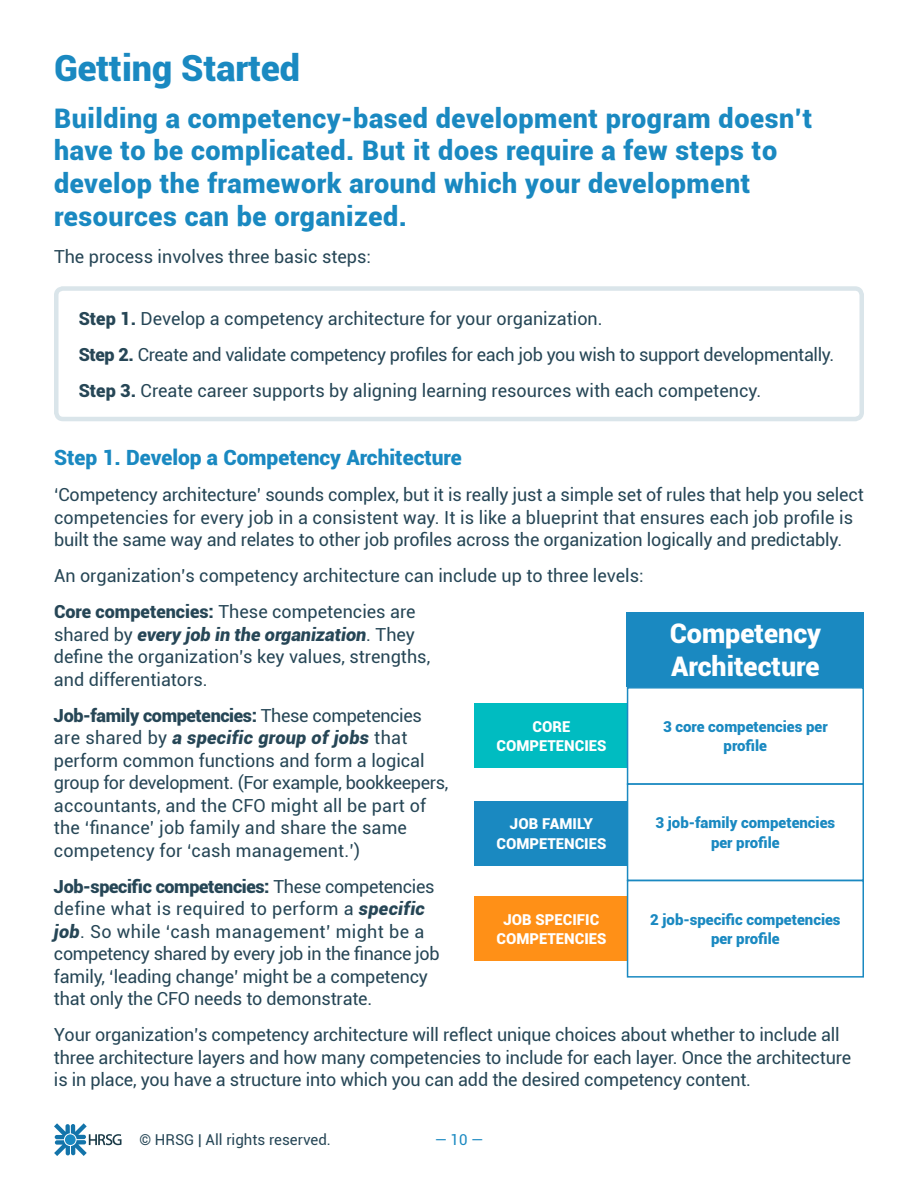
<style>
.page{position:relative;width:918px;height:1188px;background:#fff}
.page>*{position:absolute;margin:0;border:0;box-sizing:border-box;transform-origin:0 0}
.t1{font:900 36px "Roboto";color:#1a89c1}
.t2{font:900 27px/33px "Roboto";letter-spacing:.02em;color:#1a89c1}
.t3{font:900 27px/33px "Roboto";color:#fff}
.t4{font:900 21px "Roboto";color:#1a89c1}
.t5{font:18px/22.5px "Roboto";letter-spacing:-.01em;color:#264656}
.t6{font:18px/22.5px "Roboto";letter-spacing:.01em;color:#264656}
.t7{font:900 15px/19.5px "Roboto";color:#1a89c1;text-align:center}
.t8{font:900 15px/19.5px "Roboto";color:#fff;text-align:center}
.t9{font:15px "Roboto";color:#264656}
.t10{font:15px "Roboto";color:#1a89c1}
.s1{font-weight:900}
.s2{font-weight:900;font-style:italic}
</style>
<div class="page">
<svg style="left:54px;top:1123px;width:67px;height:33px"></svg>
<div style="left:54px;top:286px;width:810px;height:135px;border:4px solid #dae5ea;border-radius:7px"></div>
<div style="left:474px;top:704px;width:154px;height:64px;background:#00bcc1"></div>
<div style="left:474px;top:801px;width:154px;height:64px;background:#1a89c1"></div>
<div style="left:474px;top:897px;width:154px;height:64px;background:#ff9017"></div>
<div style="left:627px;top:613px;width:237px;height:74px;background:#1a89c1"></div>
<div style="left:627px;top:687px;width:237px;height:98px;border:2px solid #1a89c1"></div>
<div style="left:627px;top:783px;width:237px;height:98px;border:2px solid #1a89c1"></div>
<div style="left:627px;top:880px;width:237px;height:98px;border:2px solid #1a89c1"></div>
<h1 class="t1" style="left:54px;top:43px;width:248px">Getting Started</h1>
<h2 class="t2" style="left:54px;top:100px;width:760px">Building a competency-based development program doesn’t have to be complicated. But it does require a few steps to develop the framework around which your development resources can be organized.</h2>
<p class="t5" style="left:54px;top:244px;width:319px">The process involves three basic steps:</p>
<p class="t5" style="left:79px;top:299px;width:757px;line-height:36px"><span class="s1">Step 1.</span> Develop a competency architecture for your organization.<br><span class="s1">Step 2.</span> Create and validate competency profiles for each job you wish to support developmentally.<br><span class="s1">Step 3.</span> Create career supports by aligning learning resources with each competency.</p>
<p class="t4" style="left:54px;top:443px;width:409px">Step 1. Develop a Competency Architecture</p>
<p class="t5" style="left:54px;top:483px;width:811px">‘Competency architecture’ sounds complex, but it is really just a simple set of rules that help you select competencies for every job in a consistent way. It is like a blueprint that ensures each job profile is built the same way and relates to other job profiles across the organization logically and predictably.</p>
<p class="t5" style="left:54px;top:557px;width:591px;line-height:36px">An organization’s competency architecture can include up to three levels:<br><span class="s1">Core competencies:</span> These competencies are</p>
<p class="t5" style="left:54px;top:622px;width:378px">shared by <span class="s2">every job in the organization</span>. They define the organization’s key values, strengths, and differentiators.</p>
<p class="t6" style="left:54px;top:703px;width:396px"><span class="s1">Job-family competencies:</span> These competencies are shared by <span class="s2">a specific group of jobs</span> that perform common functions and form a logical group for development. (For example, bookkeepers, accountants, and the CFO might all be part of the ‘finance’ job family and share the same competency for ‘cash management.’)</p>
<p class="t5" style="left:54px;top:874px;width:387px"><span class="s1">Job-specific competencies:</span> These competencies define what is required to perform a <span class="s2">specific job</span>. So while ‘cash management’ might be a competency shared by every job in the finance job family, ‘leading change’ might be a competency that only the CFO needs to demonstrate.</p>
<p class="t5" style="left:54px;top:1023px;width:799px">Your organization’s competency architecture will reflect unique choices about whether to include all three architecture layers and how many competencies to include for each layer. Once the architecture is in place, you have a structure into which you can add the desired competency content.</p>
<h2 class="t3" style="left:670px;top:616px;width:153px">Competency<br>Architecture</h2>
<p class="t7" style="left:663px;top:716px;width:166px">3 core competencies per profile</p>
<p class="t8" style="left:496px;top:716px;width:112px">CORE<br>COMPETENCIES</p>
<p class="t7" style="left:656px;top:812px;width:181px">3 job-family competencies per profile</p>
<p class="t8" style="left:496px;top:814px;width:112px">JOB FAMILY<br>COMPETENCIES</p>
<p class="t7" style="left:650px;top:909px;width:192px">2 job-specific competencies per profile</p>
<p class="t8" style="left:496px;top:909px;width:112px">JOB SPECIFIC<br>COMPETENCIES</p>
<p class="t9" style="left:140px;top:1129px;width:193px">© HRSG | All rights reserved.</p>
<p class="t10" style="left:435px;top:1129px;width:50px">— 10 —</p>
</div>
